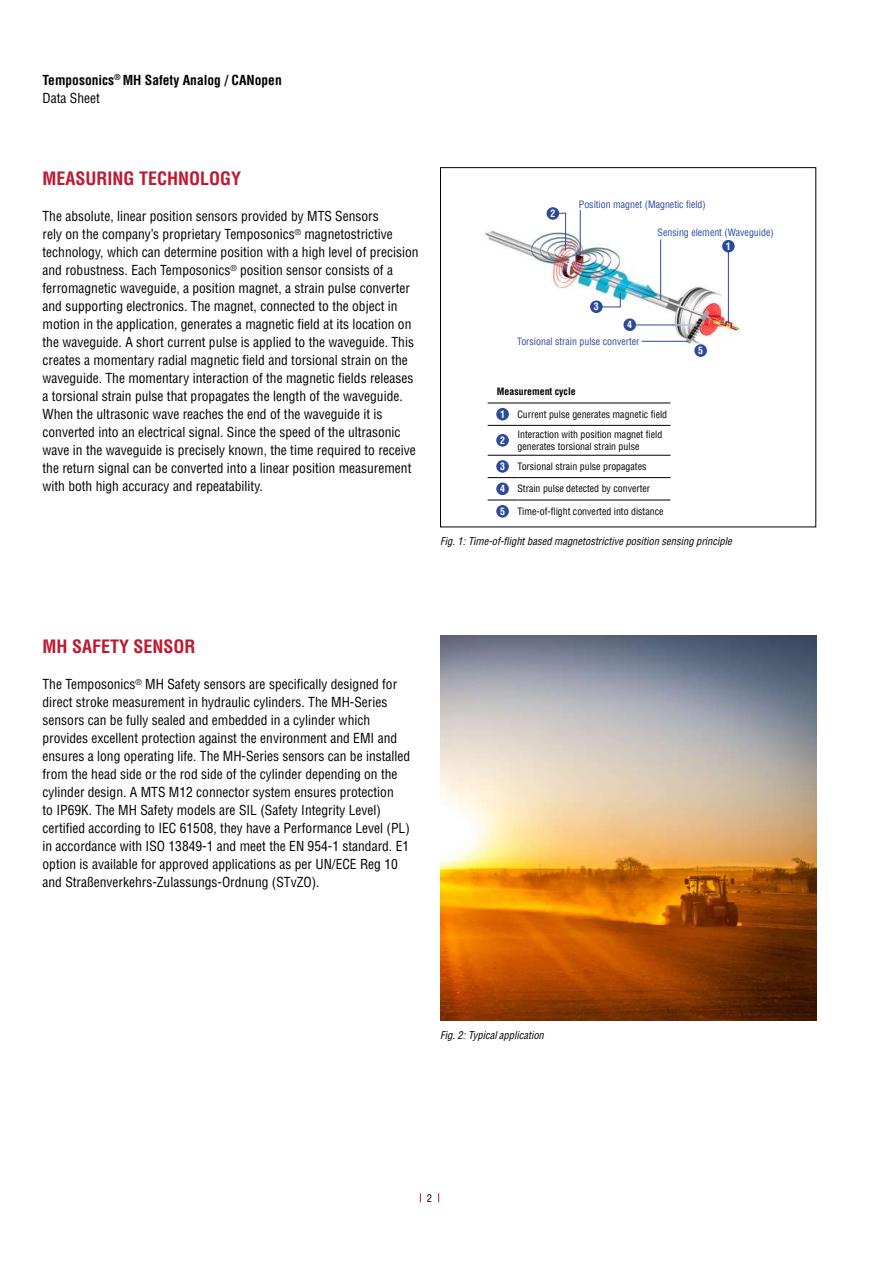
<style>
.page{position:relative;width:893px;height:1263px;background:#fff}
.page>*{position:absolute;margin:0;border:0;box-sizing:border-box;transform-origin:0 0}
.t1{font:700 condensed 18px "Helvetica LT Pro";color:#bf1930}
.t2{font:condensed 13.5px/18px "Helvetica LT Std";color:#000}
.t3{font:700 condensed 13.5px/18px "Helvetica LT Std";color:#000}
.t4{font:italic condensed 10.5px "Helvetica LT Std";color:#000}
.t5{font:condensed 10.5px "Helvetica LT Std";color:#000}
.t6{font:condensed 9.9px/11.9px "Helvetica LT Pro";color:#000}
.t7{font:condensed 9.9px "Helvetica LT Pro";color:#2c4a9a}
.t8{font:700 condensed 9.9px "Helvetica LT Pro";color:#000}
.t9{font:700 condensed 9.9px "Helvetica LT Pro";color:#fff}
.s1{font-weight:400}
</style>
<div class="page">
<div style="left:440px;top:167px;width:376px;height:360px;border:1px solid #000"></div>
<img style="left:440px;top:635px;width:376px;height:386px">
<img style="left:485px;top:211px;width:255px;height:146px">
<div style="left:623px;top:318px;width:13px;height:13px;background:#2c4a9a;border-radius:50%"></div>
<div style="left:694px;top:344px;width:13px;height:13px;background:#2c4a9a;border-radius:50%"></div>
<hr style="left:660px;top:239px;width:1px;height:61px;background:#2c4a9a">
<svg style="left:600px;top:293px;width:21px;height:14px"></svg>
<hr style="left:635px;top:325px;width:62px;height:1px;background:#2c4a9a">
<hr style="left:580px;top:210px;width:1px;height:45px;background:#2c4a9a">
<hr style="left:642px;top:341px;width:46px;height:1px;background:#2c4a9a">
<div style="left:590px;top:300px;width:13px;height:13px;background:#2c4a9a;border-radius:50%"></div>
<div style="left:722px;top:240px;width:13px;height:12px;background:#2c4a9a;border-radius:50%"></div>
<hr style="left:728px;top:251px;width:1px;height:73px;background:#2c4a9a">
<svg style="left:488px;top:425px;width:29px;height:1px"></svg>
<hr style="left:517px;top:425px;width:153px;height:1px;background:#000">
<svg style="left:488px;top:455px;width:29px;height:1px"></svg>
<hr style="left:517px;top:455px;width:153px;height:1px;background:#000">
<svg style="left:488px;top:477px;width:29px;height:1px"></svg>
<hr style="left:517px;top:477px;width:153px;height:1px;background:#000">
<svg style="left:488px;top:403px;width:29px;height:1px"></svg>
<hr style="left:517px;top:403px;width:153px;height:1px;background:#000">
<svg style="left:488px;top:500px;width:29px;height:1px"></svg>
<hr style="left:517px;top:500px;width:153px;height:1px;background:#000">
<div style="left:496px;top:408px;width:13px;height:12px;background:#2c4a9a;border-radius:50%"></div>
<div style="left:496px;top:434px;width:13px;height:13px;background:#2c4a9a;border-radius:50%"></div>
<div style="left:496px;top:460px;width:13px;height:13px;background:#2c4a9a;border-radius:50%"></div>
<div style="left:496px;top:482px;width:13px;height:13px;background:#2c4a9a;border-radius:50%"></div>
<div style="left:496px;top:505px;width:13px;height:13px;background:#2c4a9a;border-radius:50%"></div>
<div style="left:547px;top:207px;width:12px;height:13px;background:#2c4a9a;border-radius:50%"></div>
<svg style="left:558px;top:213px;width:8px;height:38px"></svg>
<svg style="left:675px;top:325px;width:22px;height:1px"></svg>
<p class="t3" style="left:43px;top:71px;width:241px">Temposonics<sup>®</sup> MH Safety Analog / CANopen<br><span class="s1">Data Sheet</span></p>
<h1 class="t1" style="left:43px;top:167px;width:200px">MEASURING TECHNOLOGY</h1>
<p class="t2" style="left:43px;top:207px;width:378px">The absolute, linear position sensors provided by MTS Sensors<br>rely on the company’s proprietary Temposonics<sup>®</sup> magnetostrictive technology, which can determine position with a high level of precision and robustness. Each Temposonics<sup>®</sup> position sensor consists of a ferromagnetic waveguide, a position magnet, a strain pulse converter and supporting electronics. The magnet, connected to the object in motion in the application, generates a magnetic field at its location on the waveguide. A short current pulse is applied to the waveguide. This creates a momentary radial magnetic field and torsional strain on the waveguide. The momentary interaction of the magnetic fields releases a torsional strain pulse that propagates the length of the waveguide.<br>When the ultrasonic wave reaches the end of the waveguide it is converted into an electrical signal. Since the speed of the ultrasonic wave in the waveguide is precisely known, the time required to receive the return signal can be converted into a linear position measurement with both high accuracy and repeatability.</p>
<p class="t9" style="left:550px;top:207px;width:6px">2</p>
<p class="t7" style="left:579px;top:198px;width:128px">Position magnet (Magnetic field)</p>
<p class="t7" style="left:658px;top:227px;width:118px">Sensing element (Waveguide)</p>
<p class="t9" style="left:594px;top:300px;width:6px">3</p>
<p class="t9" style="left:627px;top:318px;width:6px">4</p>
<p class="t9" style="left:726px;top:239px;width:6px">1</p>
<p class="t7" style="left:517px;top:335px;width:124px">Torsional strain pulse converter</p>
<p class="t8" style="left:497px;top:385px;width:80px">Measurement cycle</p>
<p class="t9" style="left:500px;top:407px;width:6px">1</p>
<p class="t6" style="left:517px;top:408px;width:151px">Current pulse generates magnetic field</p>
<p class="t9" style="left:500px;top:434px;width:6px">2</p>
<p class="t6" style="left:517px;top:428px;width:146px">Interaction with position magnet field generates torsional strain pulse</p>
<p class="t9" style="left:500px;top:460px;width:6px">3</p>
<p class="t6" style="left:517px;top:460px;width:130px">Torsional strain pulse propagates</p>
<p class="t9" style="left:500px;top:482px;width:6px">4</p>
<p class="t6" style="left:517px;top:483px;width:134px">Strain pulse detected by converter</p>
<p class="t9" style="left:500px;top:505px;width:6px">5</p>
<p class="t6" style="left:517px;top:505px;width:147px">Time-of-flight converted into distance</p>
<p class="t9" style="left:698px;top:344px;width:6px">5</p>
<p class="t4" style="left:440px;top:535px;width:293px">Fig. 1: Time-of-flight based magnetostrictive position sensing principle</p>
<h1 class="t1" style="left:43px;top:635px;width:155px">MH SAFETY SENSOR</h1>
<p class="t2" style="left:43px;top:675px;width:369px">The Temposonics<sup>®</sup> MH Safety sensors are specifically designed for direct stroke measurement in hydraulic cylinders. The MH-Series sensors can be fully sealed and embedded in a cylinder which provides excellent protection against the environment and EMI and ensures a long operating life. The MH-Series sensors can be installed from the head side or the rod side of the cylinder depending on the cylinder design. A MTS M12 connector system ensures protection<br>to IP69K. The MH Safety models are SIL (Safety Integrity Level) certified according to IEC 61508, they have a Performance Level (PL) in accordance with ISO 13849-1 and meet the EN 954-1 standard. E1 option is available for approved applications as per UN/ECE Reg 10 and Straßenverkehrs-Zulassungs-Ordnung (STvZO).</p>
<p class="t4" style="left:440px;top:1028px;width:105px">Fig. 2: Typical application</p>
<p class="t5" style="left:427px;top:1191px;width:7px">2</p>
</div>
